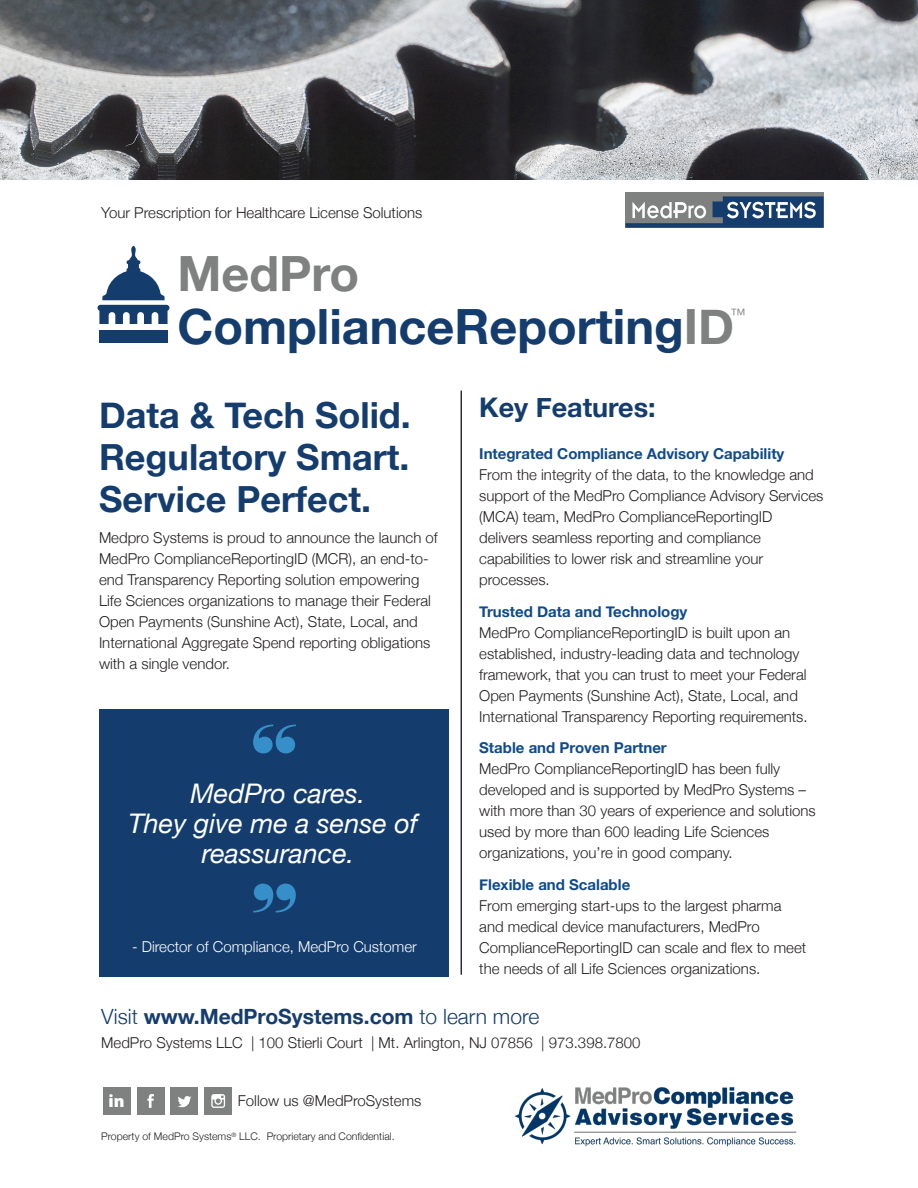
<style>
.page{position:relative;width:918px;height:1188px;background:#fff}
.page>*{position:absolute;margin:0;border:0;box-sizing:border-box;transform-origin:0 0}
.Body_Text{font:700 48.6px "Helvetica Neue";color:#143d6e}
.Body_Text-2{font:700 48.6px "Helvetica Neue";color:#7f8080}
.Body_Text-3{font:700 36px "Helvetica Neue";color:#143d6e}
.Body_Text-4{font:italic 27px/30px "Helvetica Neue";color:#fff;text-align:center}
.Body_Text-5{font:700 27px "Helvetica Neue";color:#143d6e}
.t1{font:700 21px "Helvetica Neue";color:#143d6e}
.t2{font:900 18px "Myriad Pro";color:#fff}
.Body_Text-6{font:300 15.75px "Helvetica Neue";color:#7f8080}
.Body_Text-7{font:300 15px/21px "Helvetica Neue";color:#231f20}
.Body_Text-8{font:300 15px "Helvetica Neue";color:#fff}
.Body_Text-9{font:300 10.5px "Helvetica Neue";color:#231f20}
.s1{color:#7f8080}
.s2{font-weight:700;color:#0f4b8b}
.s3{font-weight:300}
</style>
<div class="page">
<img style="left:0;top:0;width:918px;height:180px">
<hr style="left:461px;top:391px;width:1px;height:584px;background:#231f20">
<div style="left:100px;top:710px;width:349px;height:267px;background:#143d6e"></div>
<div style="left:99px;top:330px;width:69px;height:13px;background:#143d6e"></div>
<svg style="left:98px;top:246px;width:71px;height:78px"></svg>
<svg style="left:253px;top:725px;width:43px;height:28px"></svg>
<svg style="left:253px;top:884px;width:43px;height:29px"></svg>
<img style="left:514px;top:1087px;width:283px;height:60px">
<div style="left:137px;top:1087px;width:28px;height:28px;background:#7f8080"></div>
<svg style="left:147px;top:1094px;width:7px;height:14px"></svg>
<div style="left:204px;top:1087px;width:28px;height:28px;background:#7f8080"></div>
<svg style="left:211px;top:1094px;width:14px;height:14px"></svg>
<div style="left:171px;top:1087px;width:27px;height:28px;background:#7f8080"></div>
<svg style="left:178px;top:1096px;width:13px;height:11px"></svg>
<div style="left:103px;top:1087px;width:28px;height:28px;background:#7f8080"></div>
<div style="left:626px;top:192px;width:198px;height:35px;background:#7f8080"></div>
<svg style="left:626px;top:196px;width:198px;height:32px"></svg>
<p class="Body_Text-7" style="left:101px;top:201px;width:323px">Your Prescription for Healthcare License Solutions</p>
<p class="Body_Text-2" style="left:177px;top:236px;width:183px">MedPro</p>
<p class="Body_Text" style="left:177px;top:288px;width:558px">ComplianceReporting<span class="s1">ID</span></p>
<p class="Body_Text-6" style="left:730px;top:301px;width:17px">™</p>
<p class="Body_Text-3" style="left:99px;top:386px;width:313px">Data &amp; Tech Solid.</p>
<p class="Body_Text-3" style="left:99px;top:428px;width:312px">Regulatory Smart.</p>
<p class="Body_Text-3" style="left:99px;top:470px;width:274px">Service Perfect.</p>
<p class="Body_Text-7" style="left:99px;top:526px;width:340px">Medpro Systems is proud to announce the launch of MedPro ComplianceReportingID (MCR), an end-to&shy;end Transparency Reporting solution empowering Life Sciences organizations to manage their Federal Open Payments (Sunshine Act), State, Local, and International Aggregate Spend reporting obligations with a single vendor.</p>
<p class="Body_Text-4" style="left:128px;top:780px;width:291px">MedPro cares.<br>They give me a sense of reassurance.</p>
<p class="Body_Text-8" style="left:132px;top:935px;width:286px">- Director of Compliance, MedPro Customer</p>
<p class="Body_Text-5" style="left:479px;top:386px;width:178px">Key Features:</p>
<p class="Body_Text-7" style="left:479px;top:442px;width:346px"><span class="s2">Integrated Compliance Advisory Capability<br></span>From the integrity of the data, to the knowledge and support of the MedPro Compliance Advisory Services (MCA) team, MedPro ComplianceReportingID delivers seamless reporting and compliance capabilities to lower risk and streamline your processes.</p>
<p class="Body_Text-7" style="left:479px;top:600px;width:330px"><span class="s2">Trusted Data and Technology<br></span>MedPro ComplianceReportingID is built upon an established, industry-leading data and technology framework, that you can trust to meet your Federal Open Payments (Sunshine Act), State, Local, and International Transparency Reporting requirements.</p>
<p class="Body_Text-7" style="left:479px;top:736px;width:338px"><span class="s2">Stable and Proven Partner<br></span>MedPro ComplianceReportingID has been fully developed and is supported by MedPro Systems – with more than 30 years of experience and solutions used by more than 600 leading Life Sciences organizations, you’re in good company.</p>
<p class="Body_Text-7" style="left:479px;top:873px;width:329px"><span class="s2">Flexible and Scalable<br></span>From emerging start-ups to the largest pharma and medical device manufacturers, MedPro ComplianceReportingID can scale and flex to meet the needs of all Life Sciences organizations.</p>
<p class="t1" style="left:101px;top:1000px;width:439px"><span class="s3">Visit</span> www.MedProSystems.com <span class="s3">to learn more</span></p>
<p class="Body_Text-7" style="left:101px;top:1031px;width:541px">MedPro Systems LLC | 100 Stierli Court | Mt. Arlington, NJ 07856 | 973.398.7800</p>
<p class="t2" style="left:109px;top:1089px;width:18px">in</p>
<p class="Body_Text-7" style="left:238px;top:1089px;width:185px">Follow us @MedProSystems</p>
<p class="Body_Text-9" style="left:101px;top:1128px;width:295px">Property of MedPro Systems<sup>®</sup> LLC. Proprietary and Confidential.</p>
</div>
